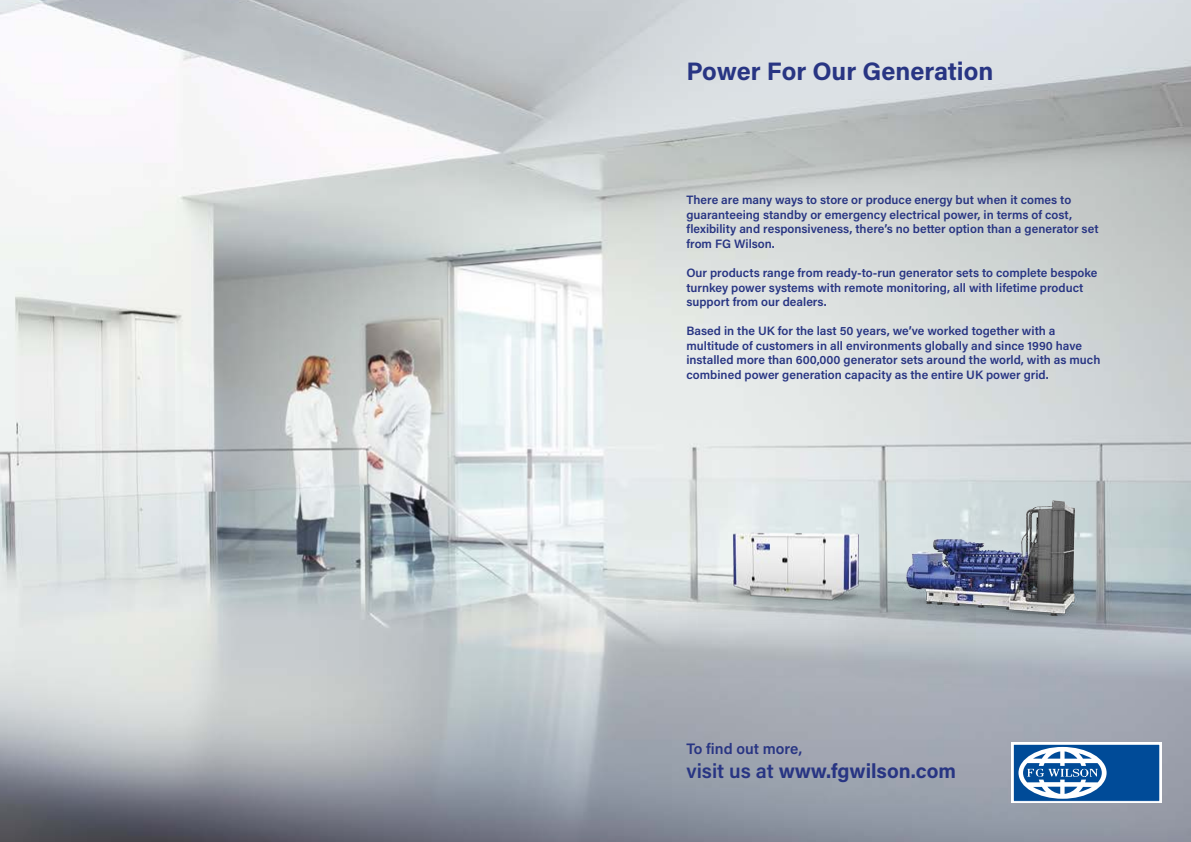
<style>
.page{position:relative;width:1191px;height:842px;background:#fff}
.page>*{position:absolute;margin:0;border:0;box-sizing:border-box;transform-origin:0 0}
.t1{font:700 25.3px "Acumin Pro";color:#283583}
.t2{font:700 20.2px "Acumin Pro";color:#283583}
.t3{font:600 15.2px "Acumin Pro";color:#283583}
.t4{font:600 12.1px/14.5px "Acumin Pro";color:#283583}
.s1{font-weight:600}
</style>
<div class="page">
<img style="left:0;top:0;width:1191px;height:842px">
<svg style="left:1011px;top:742px;width:150px;height:61px"></svg>
<div style="left:1013px;top:744px;width:146px;height:57px;background:#004b98"></div>
<div style="left:1013px;top:744px;width:146px;height:57px;border:1px solid #fff"></div>
<svg style="left:1018px;top:747px;width:88px;height:52px"></svg>
<img style="left:790px;top:416px;width:401px;height:313px">
<img style="left:626px;top:468px;width:350px;height:209px">
<h1 class="t1" style="left:686px;top:54px;width:308px">Power For Our Generation</h1>
<p class="t4" style="left:686px;top:192px;width:413px">There are many ways to store or produce energy but when it comes to guaranteeing standby or emergency electrical power, in terms of cost, flexibility and responsiveness, there’s no better option than a generator set from FG Wilson.</p>
<p class="t4" style="left:686px;top:265px;width:412px">Our products range from ready-to-run generator sets to complete bespoke turnkey power systems with remote monitoring, all with lifetime product support from our dealers.</p>
<p class="t4" style="left:686px;top:323px;width:415px">Based in the UK for the last 50 years, we’ve worked together with a multitude of customers in all environments globally and since 1990 have installed more than 600,000 generator sets around the world, with as much combined power generation capacity as the entire UK power grid.</p>
<p class="t3" style="left:686px;top:737px;width:117px">To find out more,</p>
<h2 class="t2" style="left:686px;top:756px;width:271px"><span class="s1">visit us at</span> www.fgwilson.com</h2>
</div>
